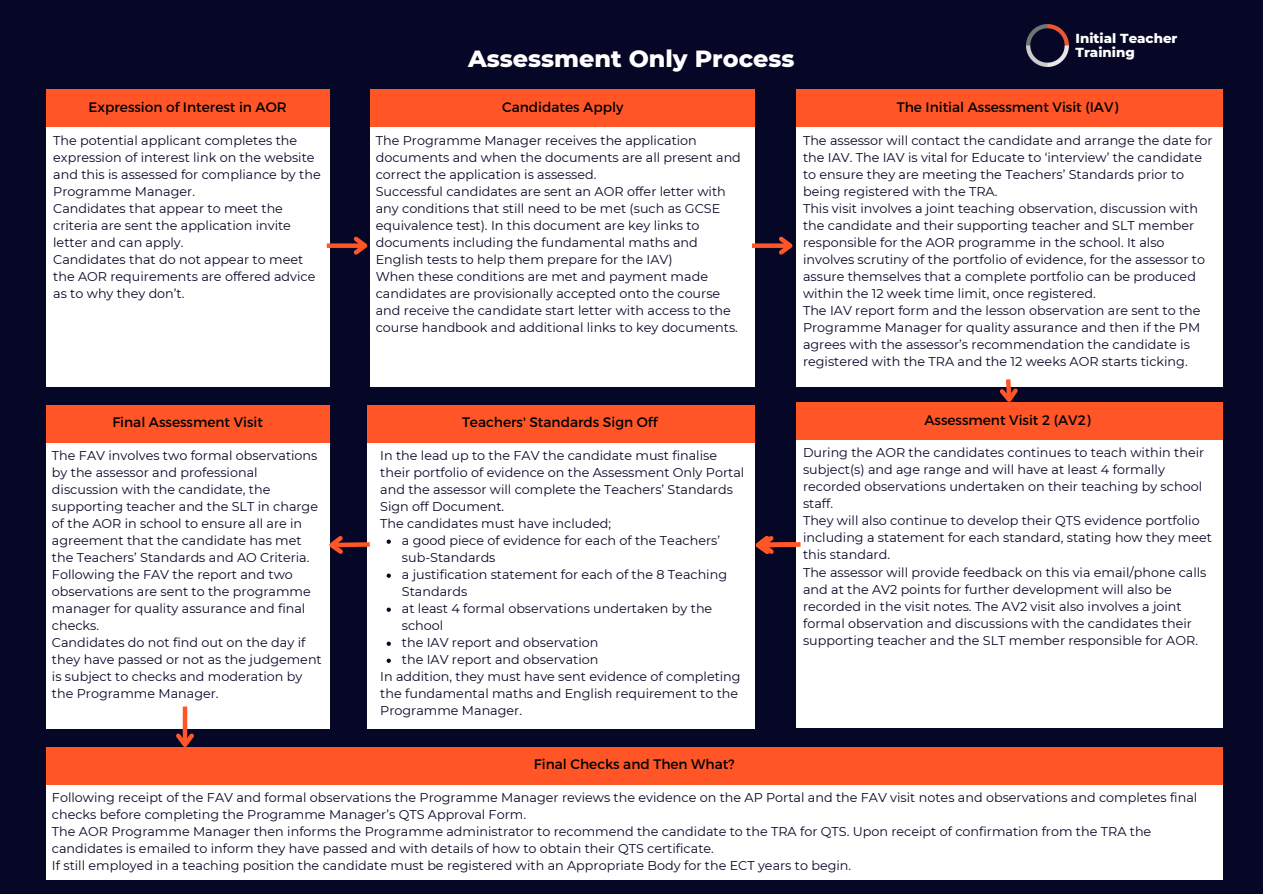
<style>
.page{position:relative;width:1263px;height:894px;background:#fff}
.page>*{position:absolute;margin:0;border:0;box-sizing:border-box;transform-origin:0 0}
.t1{font:800 23.85px "Montserrat";color:#fff}
.t2{font:13.8px "Montserrat";color:#000}
.t3{font:800 13.35px/13.4px "Montserrat";color:#fff}
.t4{font:12.75px/17px "Montserrat";color:#060626}
</style>
<div class="page">
<div style="left:0;top:0;width:1263px;height:893px;background:#060626"></div>
<img style="left:1027px;top:24px;width:42px;height:42px">
<div style="left:46px;top:89px;width:283px;height:38px;background:#ff5527"></div>
<div style="left:46px;top:127px;width:283px;height:259px;background:#fff"></div>
<div style="left:370px;top:89px;width:384px;height:38px;background:#ff5527"></div>
<div style="left:370px;top:127px;width:384px;height:259px;background:#fff"></div>
<div style="left:796px;top:89px;width:426px;height:38px;background:#ff5527"></div>
<div style="left:796px;top:128px;width:426px;height:258px;background:#fff"></div>
<div style="left:796px;top:402px;width:426px;height:38px;background:#ff5527"></div>
<div style="left:796px;top:440px;width:426px;height:287px;background:#fff"></div>
<div style="left:367px;top:405px;width:388px;height:38px;background:#ff5527"></div>
<div style="left:367px;top:443px;width:388px;height:285px;background:#fff"></div>
<svg style="left:387px;top:539px;width:4px;height:4px"></svg>
<svg style="left:387px;top:573px;width:4px;height:4px"></svg>
<svg style="left:387px;top:607px;width:4px;height:4px"></svg>
<svg style="left:387px;top:641px;width:4px;height:4px"></svg>
<svg style="left:387px;top:658px;width:4px;height:4px"></svg>
<div style="left:46px;top:405px;width:283px;height:38px;background:#ff5527"></div>
<div style="left:46px;top:443px;width:283px;height:285px;background:#fff"></div>
<div style="left:46px;top:746px;width:1176px;height:38px;background:#ff5527"></div>
<div style="left:46px;top:784px;width:1176px;height:95px;background:#fff"></div>
<div style="left:327px;top:243px;width:38px;height:5px;background:#ff5527"></div>
<svg style="left:350px;top:236px;width:18px;height:19px"></svg>
<div style="left:752px;top:243px;width:38px;height:5px;background:#ff5527"></div>
<svg style="left:775px;top:236px;width:18px;height:19px"></svg>
<svg style="left:755px;top:536px;width:46px;height:18px"></svg>
<svg style="left:329px;top:531px;width:41px;height:27px"></svg>
<hr style="left:183px;top:706px;width:4px;height:38px;background:#ff5527">
<svg style="left:172px;top:729px;width:26px;height:18px"></svg>
<svg style="left:995px;top:379px;width:27px;height:23px"></svg>
<p class="t2" style="left:89px;top:98px;width:200px">Expression of Interest in AOR</p>
<p class="t4" style="left:53px;top:131px;width:269px">The potential applicant completes the expression of interest link on the website and this is assessed for compliance by the Programme Manager.<br>Candidates that appear to meet the criteria are sent the application invite letter and can apply.<br>Candidates that do not appear to meet the AOR requirements are offered advice as to why they don’t.</p>
<p class="t2" style="left:112px;top:413px;width:152px">Final Assessment Visit</p>
<p class="t4" style="left:52px;top:446px;width:271px">The FAV involves two formal observations by the assessor and professional discussion with the candidate, the supporting teacher and the SLT in charge of the AOR in school to ensure all are in agreement that the candidate has met the Teachers’ Standards and AO Criteria.<br>Following the FAV the report and two observations are sent to the programme manager for quality assurance and final checks.<br>Candidates do not find out on the day if they have passed or not as the judgement is subject to checks and moderation by the Programme Manager.</p>
<h1 class="t1" style="left:468px;top:43px;width:328px">Assessment Only Process</h1>
<p class="t3" style="left:1075px;top:32px;width:103px">Initial Teacher<br>Training</p>
<p class="t2" style="left:502px;top:98px;width:123px">Candidates Apply</p>
<p class="t4" style="left:376px;top:131px;width:367px">The Programme Manager receives the application documents and when the documents are all present and correct the application is assessed.<br>Successful candidates are sent an AOR offer letter with any conditions that still need to be met (such as GCSE equivalence test). In this document are key links to documents including the fundamental maths and English tests to help them prepare for the IAV)<br>When these conditions are met and payment made candidates are provisionally accepted onto the course and receive the candidate start letter with access to the course handbook and additional links to key documents.</p>
<p class="t2" style="left:897px;top:98px;width:223px">The Initial Assessment Visit (IAV)</p>
<p class="t4" style="left:803px;top:131px;width:411px">The assessor will contact the candidate and arrange the date for the IAV. The IAV is vital for Educate to ‘interview’ the candidate to ensure they are meeting the Teachers’ Standards prior to being registered with the TRA.<br>This visit involves a joint teaching observation, discussion with the candidate and their supporting teacher and SLT member responsible for the AOR programme in the school. It also involves scrutiny of the portfolio of evidence, for the assessor to assure themselves that a complete portfolio can be produced within the 12 week time limit, once registered.<br>The IAV report form and the lesson observation are sent to the Programme Manager for quality assurance and then if the PM agrees with the assessor’s recommendation the candidate is registered with the TRA and the 12 weeks AOR starts ticking.</p>
<p class="t2" style="left:462px;top:413px;width:197px">Teachers' Standards Sign Off</p>
<p class="t4" style="left:380px;top:446px;width:365px">In the lead up to the FAV the candidate must finalise their portfolio of evidence on the Assessment Only Portal and the assessor will complete the Teachers’ Standards Sign off Document.<br>The candidates must have included;</p>
<p class="t4" style="left:402px;top:531px;width:327px">a good piece of evidence for each of the Teachers’ sub-Standards<br>a justification statement for each of the 8 Teaching<br>Standards<br>at least 4 formal observations undertaken by the school<br>the IAV report and observation<br>the IAV report and observation</p>
<p class="t4" style="left:380px;top:667px;width:362px">In addition, they must have sent evidence of completing the fundamental maths and English requirement to the<br>Programme Manager.</p>
<p class="t2" style="left:924px;top:411px;width:168px">Assessment Visit 2 (AV2)</p>
<p class="t4" style="left:803px;top:444px;width:410px">During the AOR the candidates continues to teach within their subject(s) and age range and will have at least 4 formally recorded observations undertaken on their teaching by school staff.<br>They will also continue to develop their QTS evidence portfolio including a statement for each standard, stating how they meet this standard.<br>The assessor will provide feedback on this via email/phone calls and at the AV2 points for further development will also be recorded in the visit notes. The AV2 visit also involves a joint formal observation and discussions with the candidates their supporting teacher and the SLT member responsible for AOR.</p>
<p class="t2" style="left:534px;top:755px;width:202px">Final Checks and Then What?</p>
<p class="t4" style="left:52px;top:788px;width:1147px">Following receipt of the FAV and formal observations the Programme Manager reviews the evidence on the AP Portal and the FAV visit notes and observations and completes final checks before completing the Programme Manager’s QTS Approval Form.<br>The AOR Programme Manager then informs the Programme administrator to recommend the candidate to the TRA for QTS. Upon receipt of confirmation from the TRA the candidates is emailed to inform they have passed and with details of how to obtain their QTS certificate.<br>If still employed in a teaching position the candidate must be registered with an Appropriate Body for the ECT years to begin.</p>
</div>
